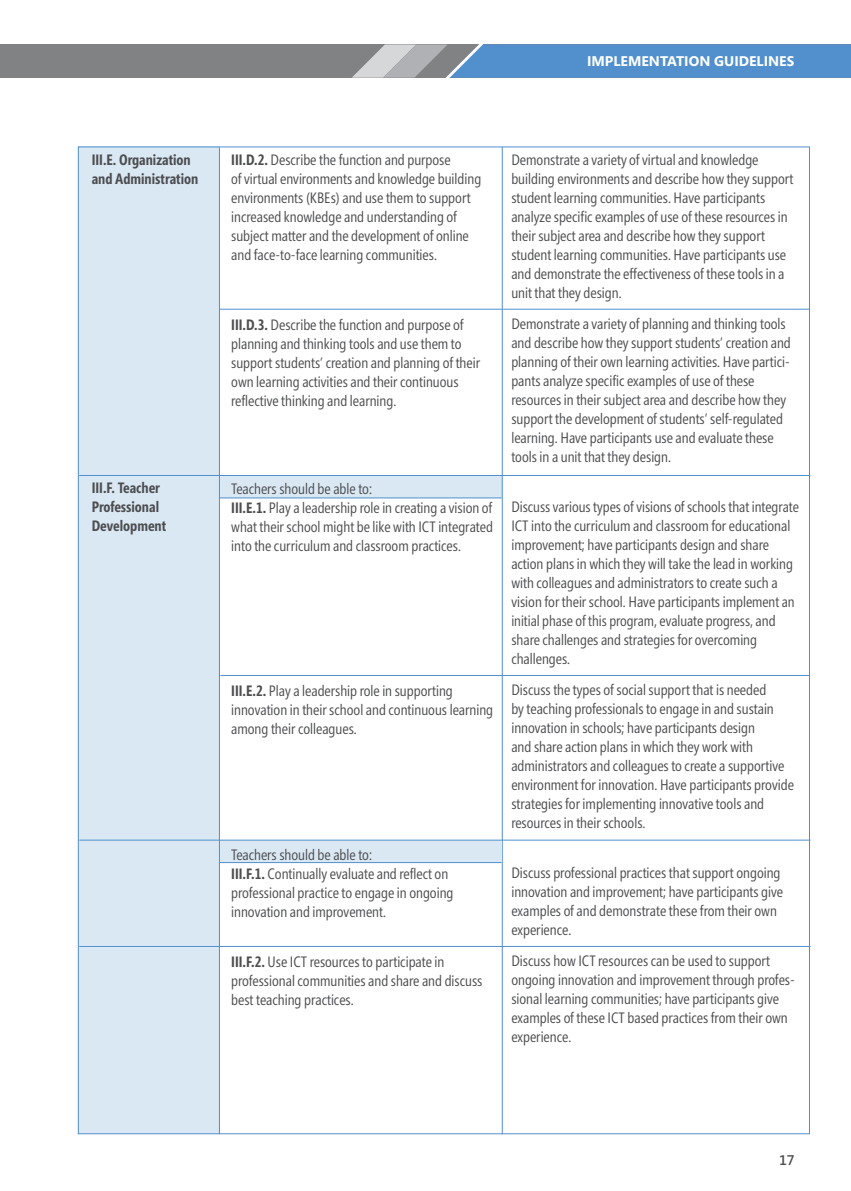
<style>
.page{position:relative;width:851px;height:1191px;background:#fff}
.page>*{position:absolute;margin:0;border:0;box-sizing:border-box;transform-origin:0 0}
.t1{font:15px/19px "Segoe Condensed";color:#4c4d4f}
.t2{font:700 15px/19px "Segoe Condensed";color:#4c4d4f}
.t3{font:700 14px "Segoe";color:#fff}
.t4{font:600 14px "Segoe";color:#4c4d4f}
.s1{font-weight:700}
</style>
<div class="page">
<div style="left:0;top:44px;width:850px;height:34px;background:#808284"></div>
<svg style="left:352px;top:44px;width:498px;height:34px;background:#6595c4"></svg>
<div style="left:78px;top:147px;width:142px;height:987px;background:#dae8f4"></div>
<div style="left:219px;top:475px;width:283px;height:23px;background:#dae8f4"></div>
<hr style="left:219px;top:497px;width:282px;height:1px;background:#5190cd">
<hr style="left:79px;top:475px;width:731px;height:1px;background:#5190cd">
<hr style="left:501px;top:147px;width:1px;height:987px;background:#5190cd">
<hr style="left:220px;top:309px;width:589px;height:1px;background:#5190cd">
<hr style="left:220px;top:675px;width:589px;height:1px;background:#5190cd">
<div style="left:219px;top:840px;width:283px;height:22px;background:#dae8f4"></div>
<hr style="left:219px;top:862px;width:282px;height:1px;background:#5190cd">
<hr style="left:79px;top:839px;width:731px;height:1px;background:#5190cd">
<hr style="left:219px;top:147px;width:1px;height:987px;background:#5190cd">
<hr style="left:79px;top:946px;width:731px;height:1px;background:#5190cd">
<p class="t3" style="left:587px;top:51px;width:209px">IMPLEMENTATION GUIDELINES</p>
<p class="t2" style="left:92px;top:150px;width:108px">III.E. Organization and Administration</p>
<p class="t2" style="left:92px;top:478px;width:76px">III.F. Teacher<br>Professional<br>Development</p>
<p class="t1" style="left:231px;top:150px;width:251px"><span class="s1">III.D.2.</span> Describe the function and purpose<br>of virtual environments and knowledge building environments (KBEs) and use them to support increased knowledge and understanding of subject matter and the development of online and face-to-face learning communities.</p>
<p class="t1" style="left:231px;top:315px;width:250px"><span class="s1">III.D.3.</span> Describe the function and purpose of planning and thinking tools and use them to support students’ creation and planning of their own learning activities and their continuous reflective thinking and learning.</p>
<p class="t1" style="left:231px;top:479px;width:263px">Teachers should be able to:<br><span class="s1">III.E.1.</span> Play a leadership role in creating a vision of what their school might be like with ICT integrated into the curriculum and classroom practices.</p>
<p class="t1" style="left:231px;top:681px;width:263px"><span class="s1">III.E.2.</span> Play a leadership role in supporting innovation in their school and continuous learning among their colleagues.</p>
<p class="t1" style="left:231px;top:845px;width:224px">Teachers should be able to:<br><span class="s1">III.F.1.</span> Continually evaluate and reflect on professional practice to engage in ongoing innovation and improvement.</p>
<p class="t1" style="left:231px;top:952px;width:253px"><span class="s1">III.F.2.</span> Use ICT resources to participate in professional communities and share and discuss best teaching practices.</p>
<p class="t1" style="left:511px;top:150px;width:283px">Demonstrate a variety of virtual and knowledge building environments and describe how they support student learning communities. Have participants analyze specific examples of use of these resources in their subject area and describe how they support student learning communities. Have participants use and demonstrate the effectiveness of these tools in a unit that they design.</p>
<p class="t1" style="left:511px;top:314px;width:281px">Demonstrate a variety of planning and thinking tools and describe how they support students’ creation and planning of their own learning activities. Have partici&shy;pants analyze specific examples of use of these resources in their subject area and describe how they support the development of students’ self-regulated learning. Have participants use and evaluate these tools in a unit that they design.</p>
<p class="t1" style="left:511px;top:497px;width:289px">Discuss various types of visions of schools that integrate ICT into the curriculum and classroom for educational improvement; have participants design and share action plans in which they will take the lead in working with colleagues and administrators to create such a vision for their school. Have participants implement an initial phase of this program, evaluate progress, and share challenges and strategies for overcoming challenges.</p>
<p class="t1" style="left:511px;top:680px;width:284px">Discuss the types of social support that is needed<br>by teaching professionals to engage in and sustain innovation in schools; have participants design<br>and share action plans in which they work with administrators and colleagues to create a supportive environment for innovation. Have participants provide strategies for implementing innovative tools and resources in their schools.</p>
<p class="t1" style="left:511px;top:863px;width:273px">Discuss professional practices that support ongoing innovation and improvement; have participants give examples of and demonstrate these from their own experience.</p>
<p class="t1" style="left:511px;top:951px;width:285px">Discuss how ICT resources can be used to support ongoing innovation and improvement through profes&shy;sional learning communities; have participants give examples of these ICT based practices from their own experience.</p>
<p class="t4" style="left:778px;top:1150px;width:17px">17</p>
</div>
